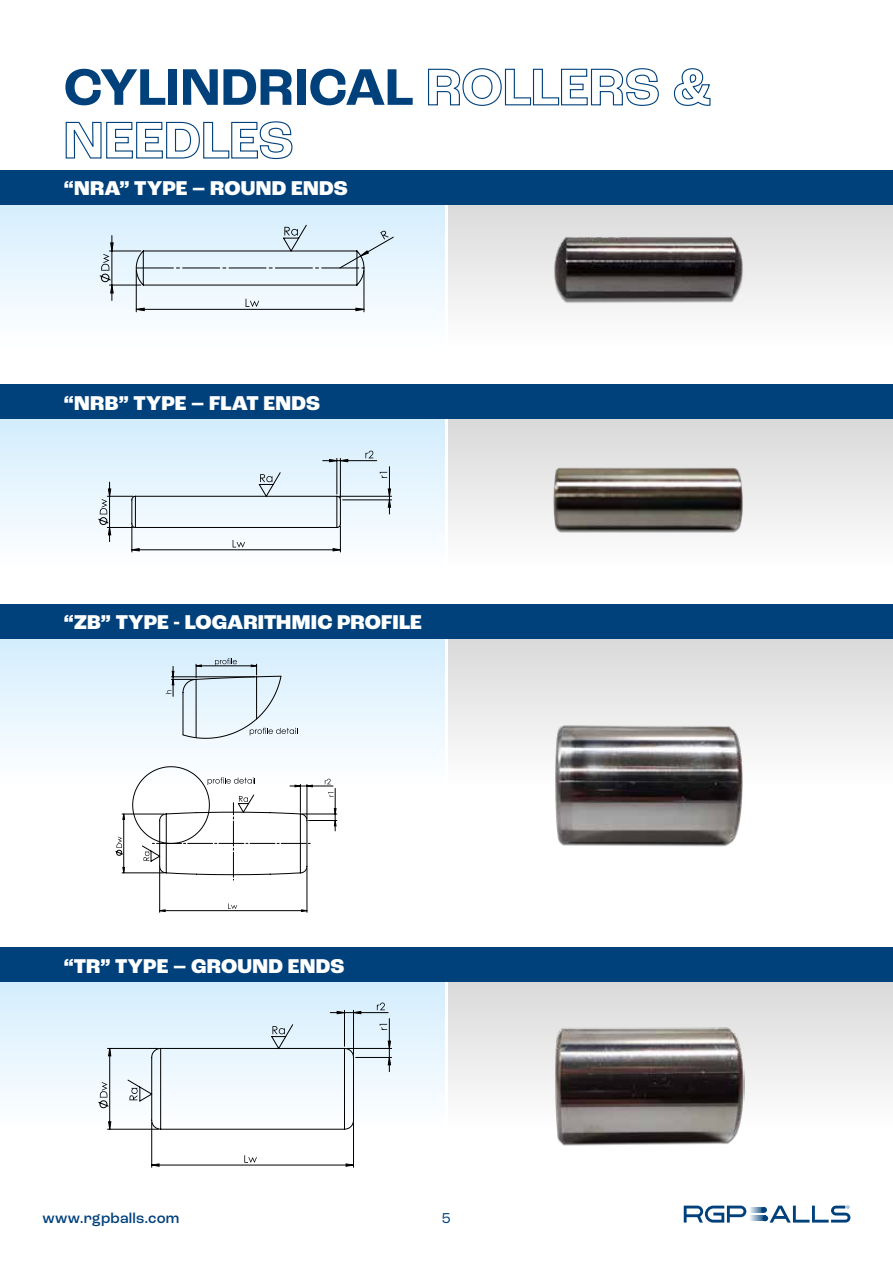
<style>
.page{position:relative;width:893px;height:1263px;background:#fff}
.page>*{position:absolute;margin:0;border:0;box-sizing:border-box;transform-origin:0 0}
.t1{font:700 54px/53.1px "Roc Grotesk";letter-spacing:.005em;color:#00417c}
.t2{font:800 21px "Roc Grotesk";letter-spacing:.005em;color:#fff}
.t3{font:500 15px "Roc Grotesk";letter-spacing:.01em;color:#00417c}
.t4{font:15px "Roc Grotesk";color:#00417c}
</style>
<div class="page">
<div style="left:0;top:637px;width:444px;height:147px;background:linear-gradient(to bottom,#d3edfc,#feffff)"></div>
<div style="left:449px;top:637px;width:444px;height:147px;background:linear-gradient(to bottom,#d9d9d9,#fefefe)"></div>
<svg style="left:115px;top:658px;width:222px;height:254px"></svg>
<img style="left:553px;top:721px;width:191px;height:126px">
<div style="left:0;top:604px;width:893px;height:34px;background:#00417c"></div>
<div style="left:0;top:981px;width:444px;height:148px;background:linear-gradient(to bottom,#d3edfc,#feffff)"></div>
<div style="left:449px;top:981px;width:444px;height:148px;background:linear-gradient(to bottom,#d9d9d9,#fefefe)"></div>
<svg style="left:380px;top:1024px;width:7px;height:6px"></svg>
<svg style="left:377px;top:1002px;width:8px;height:8px"></svg>
<hr style="left:353px;top:1010px;width:1px;height:45px;background:#000">
<hr style="left:344px;top:1010px;width:1px;height:36px;background:#000">
<hr style="left:353px;top:1012px;width:35px;height:1px;background:#000">
<hr style="left:151px;top:1122px;width:1px;height:45px;background:#000">
<hr style="left:353px;top:1122px;width:1px;height:45px;background:#000">
<hr style="left:356px;top:1057px;width:36px;height:1px;background:#000">
<hr style="left:347px;top:1048px;width:45px;height:1px;background:#000">
<hr style="left:389px;top:1018px;width:1px;height:30px;background:#000">
<hr style="left:107px;top:1048px;width:51px;height:1px;background:#000">
<hr style="left:107px;top:1129px;width:51px;height:1px;background:#000">
<svg style="left:330px;top:1011px;width:31px;height:3px"></svg>
<svg style="left:151px;top:1155px;width:202px;height:12px"></svg>
<svg style="left:388px;top:1041px;width:3px;height:31px"></svg>
<svg style="left:98px;top:1048px;width:13px;height:82px"></svg>
<svg style="left:127px;top:1024px;width:227px;height:106px"></svg>
<img style="left:553px;top:1024px;width:191px;height:122px">
<div style="left:0;top:948px;width:893px;height:34px;background:#00417c"></div>
<div style="left:0;top:203px;width:444px;height:148px;background:linear-gradient(to bottom,#d5edfd,#fff)"></div>
<div style="left:449px;top:203px;width:444px;height:148px;background:linear-gradient(to bottom,#dadada,#fff)"></div>
<div style="left:0;top:170px;width:893px;height:34px;background:#00417c"></div>
<hr style="left:136px;top:270px;width:1px;height:42px;background:#000">
<hr style="left:364px;top:270px;width:1px;height:42px;background:#000">
<hr style="left:109px;top:285px;width:32px;height:1px;background:#000">
<hr style="left:109px;top:251px;width:32px;height:1px;background:#000">
<svg style="left:136px;top:299px;width:228px;height:12px"></svg>
<svg style="left:99px;top:236px;width:15px;height:64px"></svg>
<svg style="left:136px;top:225px;width:258px;height:61px;background:#d5e4ed"></svg>
<img style="left:553px;top:235px;width:191px;height:68px">
<div style="left:0;top:418px;width:444px;height:148px;background:linear-gradient(to bottom,#d2ecfc,#fdfeff)"></div>
<div style="left:449px;top:418px;width:444px;height:148px;background:linear-gradient(to bottom,#d9d9d8,#fdfdfd)"></div>
<hr style="left:339px;top:496px;width:53px;height:1px;background:#000">
<hr style="left:343px;top:500px;width:49px;height:1px;background:#000">
<svg style="left:98px;top:451px;width:293px;height:101px"></svg>
<img style="left:553px;top:465px;width:191px;height:69px">
<div style="left:0;top:385px;width:893px;height:34px;background:#00417c"></div>
<svg style="left:750px;top:1207px;width:11px;height:6px"></svg>
<svg style="left:750px;top:1215px;width:11px;height:6px"></svg>
<svg style="left:761px;top:1205px;width:89px;height:17px"></svg>
<svg style="left:684px;top:1205px;width:62px;height:17px"></svg>
<h1 class="t1" style="left:64px;top:61px;width:649px">CYLINDRICAL ROLLERS &amp;<br>NEEDLES</h1>
<p class="t2" style="left:64px;top:175px;width:286px">“NRA” TYPE – ROUND ENDS</p>
<p class="t2" style="left:64px;top:390px;width:258px">“NRB” TYPE – FLAT ENDS</p>
<p class="t2" style="left:64px;top:609px;width:359px">“ZB” TYPE - LOGARITHMIC PROFILE</p>
<p class="t2" style="left:64px;top:953px;width:282px">“TR” TYPE – GROUND ENDS</p>
<p class="t3" style="left:43px;top:1208px;width:139px">www.rgpballs.com</p>
<p class="t4" style="left:442px;top:1208px;width:11px">5</p>
</div>
